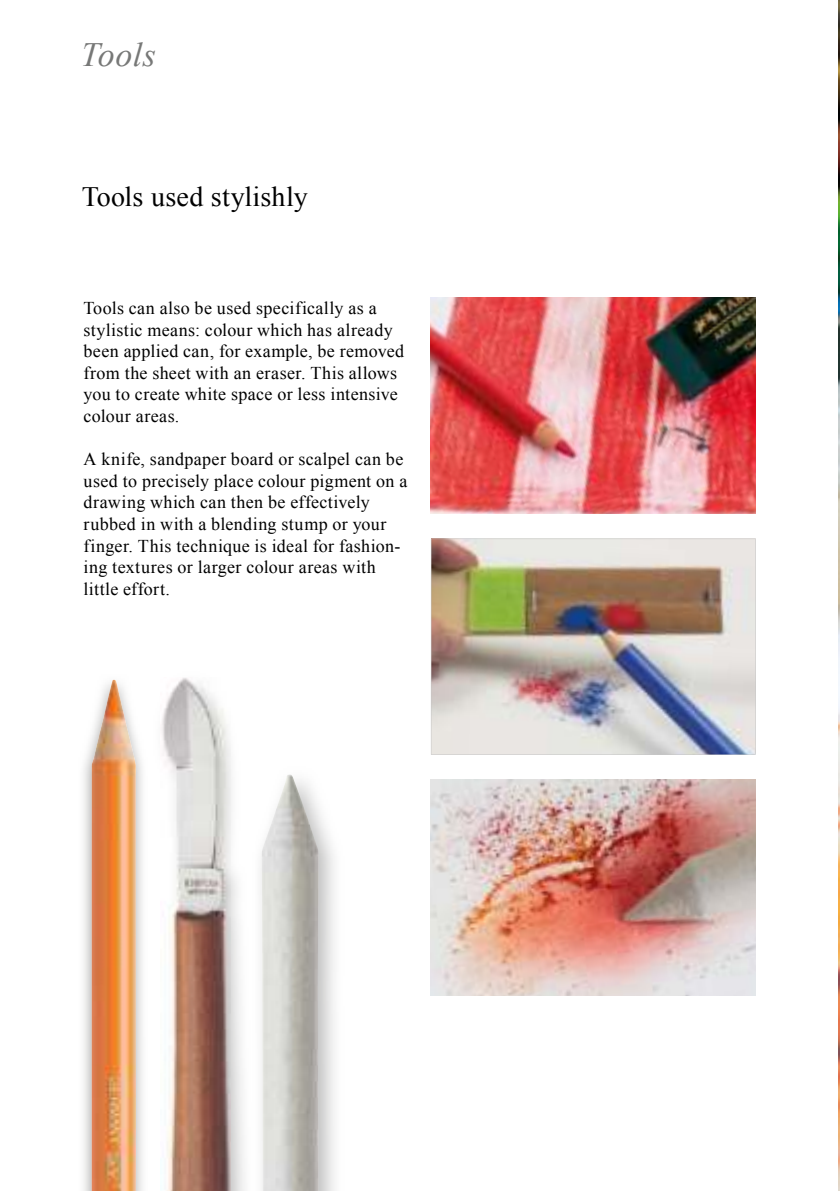
<style>
.page{position:relative;width:840px;height:1191px;background:#fff}
.page>*{position:absolute;margin:0;border:0;box-sizing:border-box;transform-origin:0 0}
.t1{font:italic 34px "Times New Roman";letter-spacing:.015em;color:#777877}
.t2{font:28px "Times New Roman";letter-spacing:.005em;color:#000}
.t3{font:18px/21.6px "Times New Roman";letter-spacing:.02em;color:#000}
</style>
<div class="page">
<img style="left:431px;top:538px;width:324px;height:216px">
<img style="left:430px;top:298px;width:325px;height:216px">
<img style="left:430px;top:779px;width:325px;height:216px">
<img style="left:230px;top:747px;width:15px;height:444px">
<img style="left:161px;top:678px;width:69px;height:513px">
<img style="left:261px;top:774px;width:57px;height:417px">
<img style="left:83px;top:679px;width:60px;height:512px">
<img style="left:92px;top:680px;width:44px;height:511px">
<img style="left:838px;top:1px;width:1px;height:1190px">
<h1 class="t1" style="left:81px;top:42px;width:77px">Tools</h1>
<h2 class="t2" style="left:82px;top:186px;width:227px">Tools used stylishly</h2>
<p class="t3" style="left:83px;top:299px;width:322px">Tools can also be used specifically as a stylistic means: colour which has already been applied can, for example, be removed from the sheet with an eraser. This allows you to create white space or less intensive colour areas.</p>
<p class="t3" style="left:83px;top:450px;width:325px">A knife, sandpaper board or scalpel can be used to precisely place colour pigment on a drawing which can then be effectively rubbed in with a blending stump or your finger. This technique is ideal for fashion&shy;ing textures or larger colour areas with little effort.</p>
</div>
